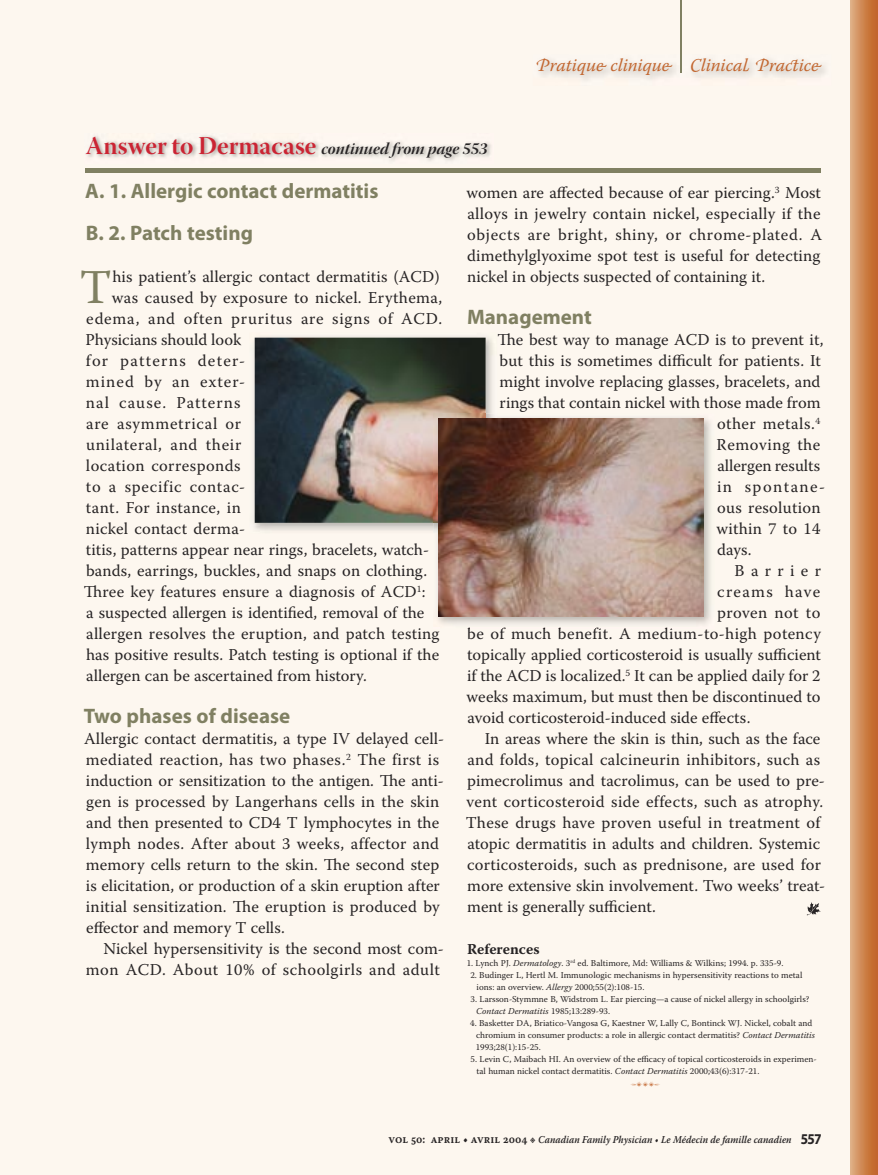
<style>
.page{position:relative;width:878px;height:1175px;background:#fff}
.page>*{position:absolute;margin:0;border:0;box-sizing:border-box;transform-origin:0 0}
.t1{font:48.3px "Warnock Pro";color:#808062}
.t2{font:700 21px/42px "Myriad Pro";color:#808062}
.t3{font:italic 18px "Warnock Pro";color:#c2662f}
.t4{font:16.5px/21px "Warnock Pro";letter-spacing:.01em;color:#272425}
.t5{font:16.5px "Warnock Pro";letter-spacing:.04em;color:#272425}
.t6{font:16.5px "Warnock Pro Bold It Disp";color:#272425}
.t7{font:16.5px "Warnock Pro";letter-spacing:.045em;color:#272425}
.t8{font:16.5px "Warnock Pro";letter-spacing:.06em;color:#272425}
.t9{font:16.5px "Warnock Pro";letter-spacing:.03em;color:#272425}
.t10{font:16.5px "Warnock Pro";letter-spacing:.075em;color:#272425}
.t11{font:16.5px "Warnock Pro";letter-spacing:.085em;color:#272425}
.t12{font:16.5px "Warnock Pro";letter-spacing:.08em;color:#272425}
.t13{font:16.5px "Warnock Pro";letter-spacing:.385em;color:#272425}
.t14{font:700 15px "Warnock Pro";color:#272425}
.t15{font:italic 600 10.5px "Warnock Pro";color:#272425;scale:.9 1}
.t16{font:9px/12px "Warnock Pro";color:#272425}
.t17{font:6px "Warnock Pro";color:#c2662f}
.s1{font-family:"Warnock Pro Bold Disp";font-size:25.35px;color:#cb2433}
.s2{font-style:italic}
.s3{font-family:"Warnock Pro Semibold Capt";font-weight:400;font-style:normal;font-size:12px}
.s4{font-family:"Warnock Pro Capt";font-weight:400;font-style:normal;font-size:12px}
.s5{font-family:"Myriad Pro";font-weight:700;font-style:normal;font-size:15px}
</style>
<div class="page">
<div style="left:1px;top:0;width:877px;height:1174px;background:#fdf7ef"></div>
<hr style="left:680px;top:0;width:1px;height:72px;background:#808062">
<div style="left:850px;top:0;width:28px;height:1174px;background:linear-gradient(to right,#deac80,#c06224)"></div>
<svg style="left:806px;top:902px;width:14px;height:13px"></svg>
<hr style="left:86px;top:168px;width:734px;height:4px;background:#808062">
<img style="left:87px;top:135px;width:404px;height:26px">
<img style="left:253px;top:336px;width:240px;height:195px">
<img style="left:255px;top:338px;width:230px;height:185px">
<img style="left:437px;top:417px;width:274px;height:208px">
<img style="left:468px;top:627px;width:200px;height:1px">
<img style="left:433px;top:413px;width:52px;height:110px">
<img style="left:438px;top:419px;width:265px;height:198px">
<p class="t6" style="left:86px;top:138px;width:403px"><span class="s1">Answer to Dermacase</span> continued from page 553</p>
<p class="t3" style="left:535px;top:55px;width:285px">Pratique clinique Clinical Practice</p>
<p class="t2" style="left:85px;top:170px;width:295px">A. 1. Allergic contact dermatitis<br>B. 2. Patch testing</p>
<h1 class="t1" style="left:79px;top:258px;width:34px">T</h1>
<p class="t4" style="left:112px;top:266px;width:329px">his patient’s allergic contact dermatitis (ACD)</p>
<p class="t4" style="left:112px;top:287px;width:332px">was caused by exposure to nickel. Erythema,</p>
<p class="t7" style="left:86px;top:309px;width:357px">edema, and often pruritus are signs of ACD.</p>
<p class="t4" style="left:86px;top:329px;width:157px">Physicians should look</p>
<p class="t10" style="left:86px;top:351px;width:161px">for patterns deter-</p>
<p class="t8" style="left:86px;top:372px;width:161px">mined by an exter-</p>
<p class="t8" style="left:86px;top:393px;width:156px">nal cause. Patterns</p>
<p class="t5" style="left:86px;top:414px;width:156px">are asymmetrical or</p>
<p class="t5" style="left:86px;top:435px;width:157px">unilateral, and their</p>
<p class="t4" style="left:86px;top:455px;width:156px">location corresponds</p>
<p class="t5" style="left:86px;top:477px;width:161px">to a specific contac-</p>
<p class="t4" style="left:86px;top:497px;width:156px">tant. For instance, in</p>
<p class="t4" style="left:86px;top:518px;width:161px">nickel contact derma-</p>
<p class="t4" style="left:86px;top:539px;width:344px">titis, patterns appear near rings, bracelets, watch-</p>
<p class="t4" style="left:86px;top:560px;width:342px">bands, earrings, buckles, and snaps on clothing.</p>
<p class="t4" style="left:84px;top:581px;width:343px">Three key features ensure a diagnosis of ACD<sup>1</sup>:</p>
<p class="t4" style="left:86px;top:602px;width:339px">a suspected allergen is identified, removal of the</p>
<p class="t4" style="left:86px;top:623px;width:355px">allergen resolves the eruption, and patch testing</p>
<p class="t4" style="left:86px;top:644px;width:354px">has positive results. Patch testing is optional if the</p>
<p class="t4" style="left:86px;top:665px;width:282px">allergen can be ascertained from history.</p>
<p class="t2" style="left:84px;top:695px;width:208px">Two phases of disease</p>
<p class="t4" style="left:84px;top:728px;width:361px">Allergic contact dermatitis, a type IV delayed cell&shy;mediated reaction, has two phases.<sup>2</sup> The first is induction or sensitization to the antigen. The anti&shy;gen is processed by Langerhans cells in the skin and then presented to CD4 T lymphocytes in the lymph nodes. After about 3 weeks, affector and memory cells return to the skin. The second step is elicitation, or production of a skin eruption after initial sensitization. The eruption is produced by effector and memory T cells.</p>
<p class="t4" style="left:86px;top:938px;width:359px;text-align:right">Nickel hypersensitivity is the second most com&shy;mon ACD. About 10% of schoolgirls and adult</p>
<p class="t4" style="left:466px;top:182px;width:357px;text-align:justify">women are affected because of ear piercing.<sup>3</sup> Most alloys in jewelry contain nickel, especially if the objects are bright, shiny, or chrome-plated. A dimethylglyoxime spot test is useful for detecting nickel in objects suspected of containing it.</p>
<p class="t2" style="left:467px;top:296px;width:126px">Management</p>
<p class="t4" style="left:497px;top:329px;width:327px">The best way to manage ACD is to prevent it,</p>
<p class="t4" style="left:499px;top:350px;width:323px">but this is sometimes difficult for patients. It</p>
<p class="t4" style="left:499px;top:371px;width:322px">might involve replacing glasses, bracelets, and</p>
<p class="t4" style="left:499px;top:392px;width:322px">rings that contain nickel with those made from</p>
<p class="t4" style="left:717px;top:413px;width:105px">other metals.<sup>4</sup></p>
<p class="t9" style="left:716px;top:435px;width:105px">Removing the</p>
<p class="t4" style="left:717px;top:455px;width:104px">allergen results</p>
<p class="t11" style="left:717px;top:477px;width:109px">in spontane-</p>
<p class="t4" style="left:717px;top:497px;width:105px">ous resolution</p>
<p class="t4" style="left:716px;top:518px;width:105px">within 7 to 14</p>
<p class="t4" style="left:717px;top:539px;width:36px">days.</p>
<p class="t13" style="left:734px;top:561px;width:88px">Barrier</p>
<p class="t12" style="left:717px;top:582px;width:105px">creams have</p>
<p class="t9" style="left:717px;top:603px;width:105px">proven not to</p>
<p class="t4" style="left:467px;top:623px;width:355px">be of much benefit. A medium-to-high potency</p>
<p class="t4" style="left:467px;top:644px;width:355px">topically applied corticosteroid is usually sufficient</p>
<p class="t4" style="left:467px;top:665px;width:355px">if the ACD is localized.<sup>5</sup> It can be applied daily for 2</p>
<p class="t4" style="left:466px;top:686px;width:355px">weeks maximum, but must then be discontinued to</p>
<p class="t4" style="left:467px;top:707px;width:284px">avoid corticosteroid-induced side effects.</p>
<p class="t4" style="left:485px;top:728px;width:337px">In areas where the skin is thin, such as the face</p>
<p class="t4" style="left:467px;top:749px;width:354px">and folds, topical calcineurin inhibitors, such as</p>
<p class="t4" style="left:467px;top:770px;width:359px">pimecrolimus and tacrolimus, can be used to pre-</p>
<p class="t4" style="left:466px;top:791px;width:358px">vent corticosteroid side effects, such as atrophy.</p>
<p class="t4" style="left:465px;top:812px;width:356px">These drugs have proven useful in treatment of</p>
<p class="t4" style="left:467px;top:833px;width:354px">atopic dermatitis in adults and children. Systemic</p>
<p class="t4" style="left:467px;top:854px;width:355px">corticosteroids, such as prednisone, are used for</p>
<p class="t4" style="left:467px;top:875px;width:359px">more extensive skin involvement. Two weeks’ treat-</p>
<p class="t4" style="left:467px;top:896px;width:190px">ment is generally sufficient.</p>
<p class="t14" style="left:467px;top:940px;width:74px">References</p>
<p class="t16" style="left:466px;top:957px;width:318px">1. Lynch PJ. <span class="s2">Dermatology</span>. 3<sup>rd</sup> ed. Baltimore, Md: Williams &amp; Wilkins; 1994. p. 335-9.</p>
<p class="t16" style="left:476px;top:969px;width:327px;text-indent:-6px">2. Budinger L, Hertl M. Immunologic mechanisms in hypersensitivity reactions to metal ions: an overview. <span class="s2">Allergy</span> 2000;55(2):108-15.</p>
<p class="t16" style="left:476px;top:993px;width:335px;text-indent:-6px">3. Larsson-Stymmne B, Widstrom L. Ear piercing—a cause of nickel allergy in schoolgirls?<br><span class="s2">Contact Dermatitis</span> 1985;13:289-93.</p>
<p class="t16" style="left:475px;top:1017px;width:341px;text-indent:-6px">4. Basketter DA, Briatico-Vangosa G, Kaestner W, Lally C, Bontinck WJ. Nickel, cobalt and chromium in consumer products: a role in allergic contact dermatitis? <span class="s2">Contact Dermatitis<br></span>1993;28(1):15-25.</p>
<p class="t16" style="left:476px;top:1053px;width:342px;text-indent:-6px">5. Levin C, Maibach HI. An overview of the efficacy of topical corticosteroids in experimen&shy;tal human nickel contact dermatitis. <span class="s2">Contact Dermatitis</span> 2000;43(6):317-21.</p>
<p class="t17" style="left:630px;top:1080px;width:31px">1...2</p>
<p class="t15" style="left:388px;top:1133px;width:482px"><span class="s3">VOL 50: APRIL • AVRIL 2004</span> <span class="s4">d</span> Canadian Family Physician • Le Médecin de famille canadien <span class="s5">557</span></p>
</div>
